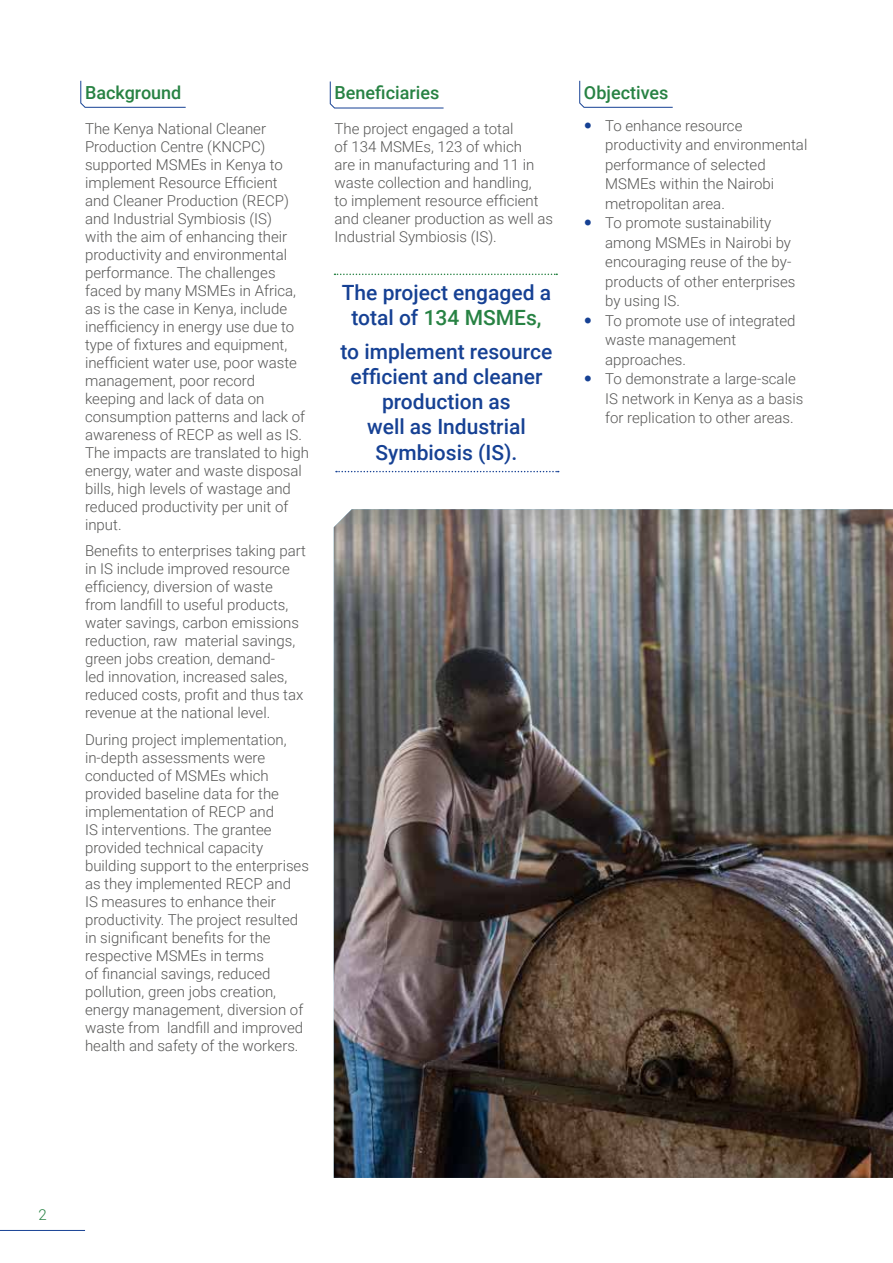
<style>
.page{position:relative;width:893px;height:1263px;background:#fff}
.page>*{position:absolute;margin:0;border:0;box-sizing:border-box;transform-origin:0 0}
.t1{font:500 21px/25.2px "Roboto";color:#164194;text-align:center}
.t2{font:500 18px "Roboto";color:#278243}
.t3{font:300 15px/18px "Roboto";color:#575756}
.t4{font:300 15px "Roboto";color:#278243}
.s1{color:#278243}
</style>
<div class="page">
<hr style="left:0;top:1230px;width:85px;height:1px;background:#164194">
<svg style="left:80px;top:80px;width:106px;height:28px"></svg>
<svg style="left:329px;top:81px;width:115px;height:28px"></svg>
<img style="left:334px;top:509px;width:559px;height:669px">
<svg style="left:579px;top:80px;width:94px;height:28px"></svg>
<svg style="left:334px;top:274px;width:223px;height:1px"></svg>
<svg style="left:336px;top:471px;width:223px;height:1px"></svg>
<p class="t2" style="left:85px;top:80px;width:98px">Background</p>
<p class="t3" style="left:85px;top:119px;width:225px">The Kenya National Cleaner<br>Production Centre (KNCPC) supported MSMEs in Kenya to implement Resource Efficient<br>and Cleaner Production (RECP) and Industrial Symbiosis (IS)<br>with the aim of enhancing their productivity and environmental performance. The challenges faced by many MSMEs in Africa, as is the case in Kenya, include inefficiency in energy use due to type of fixtures and equipment, inefficient water use, poor waste management, poor record keeping and lack of data on consumption patterns and lack of awareness of RECP as well as IS.<br>The impacts are translated to high energy, water and waste disposal bills, high levels of wastage and reduced productivity per unit of input.</p>
<p class="t3" style="left:85px;top:541px;width:223px">Benefits to enterprises taking part in IS include improved resource efficiency, diversion of waste from landfill to useful products, water savings, carbon emissions reduction, raw material savings, green jobs creation, demand-<br>led innovation, increased sales, reduced costs, profit and thus tax revenue at the national level.</p>
<p class="t3" style="left:85px;top:730px;width:225px">During project implementation, in-depth assessments were conducted of MSMEs which provided baseline data for the implementation of RECP and<br>IS interventions. The grantee provided technical capacity building support to the enterprises as they implemented RECP and<br>IS measures to enhance their productivity. The project resulted in significant benefits for the respective MSMEs in terms<br>of financial savings, reduced pollution, green jobs creation, energy management, diversion of waste from landfill and improved health and safety of the workers.</p>
<p class="t2" style="left:334px;top:80px;width:106px">Beneficiaries</p>
<p class="t3" style="left:334px;top:119px;width:220px">The project engaged a total<br>of 134 MSMEs, 123 of which<br>are in manufacturing and 11 in waste collection and handling,<br>to implement resource efficient and cleaner production as well as<br>Industrial Symbiosis (IS).</p>
<h1 class="t1" style="left:342px;top:279px;width:211px">The project engaged a total of <span class="s1">134 MSMEs,</span></h1>
<h1 class="t1" style="left:341px;top:338px;width:213px">to implement resource efficient and cleaner production as<br>well as Industrial<br>Symbiosis (IS).</h1>
<p class="t2" style="left:584px;top:80px;width:86px">Objectives</p>
<p class="t3" style="left:605px;top:115px;width:204px;line-height:19.5px">To enhance resource productivity and environmental performance of selected<br>MSMEs within the Nairobi metropolitan area.<br>To promote sustainability among MSMEs in Nairobi by encouraging reuse of the by&shy;products of other enterprises by using IS.<br>To promote use of integrated waste management approaches.<br>To demonstrate a large-scale<br>IS network in Kenya as a basis for replication to other areas.</p>
<p class="t4" style="left:38px;top:1204px;width:10px">2</p>
</div>
